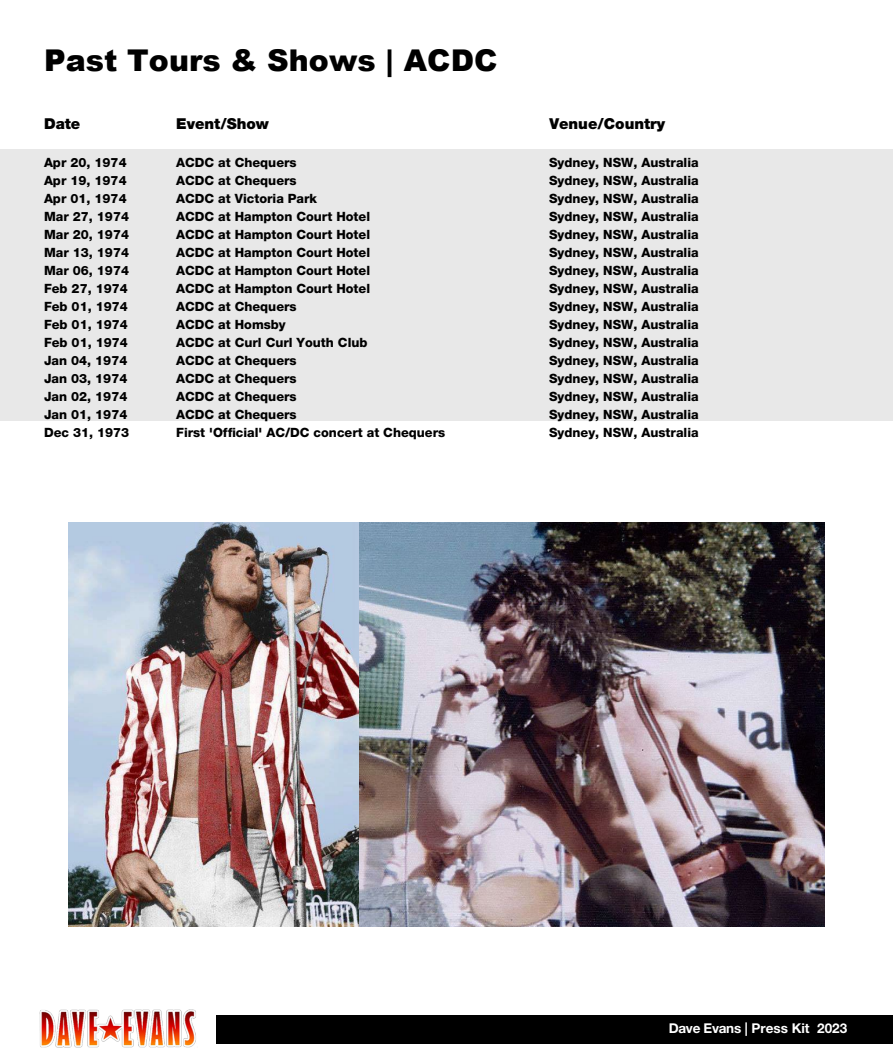
<style>
.page{position:relative;width:893px;height:1063px;background:#fff}
.page>*{position:absolute;margin:0;border:0;box-sizing:border-box;transform-origin:0 0}
.t1{font:900 30px "Arial";color:#000}
.t2{font:900 15px "Helvetica Neue LT Std";color:#000}
.t3{font:700 13.5px "Helvetica Neue LT Std";color:#fff}
.t4{font:800 12.75px/18px "Helvetica Neue LT Std";color:#000}
</style>
<div class="page">
<div style="left:0;top:150px;width:893px;height:271px;background:#e8e8e8"></div>
<img style="left:359px;top:523px;width:466px;height:403px">
<img style="left:68px;top:523px;width:291px;height:403px">
<div style="left:217px;top:1015px;width:676px;height:28px;background:#000"></div>
<img style="left:39px;top:1009px;width:157px;height:39px">
<h1 class="t1" style="left:44px;top:39px;width:455px">Past Tours &amp; Shows | ACDC</h1>
<p class="t2" style="left:44px;top:115px;width:38px">Date</p>
<p class="t2" style="left:176px;top:115px;width:94px">Event/Show</p>
<p class="t2" style="left:549px;top:115px;width:117px">Venue/Country</p>
<p class="t4" style="left:44px;top:153px;width:87px">Apr 20, 1974<br>Apr 19, 1974<br>Apr 01, 1974<br>Mar 27, 1974<br>Mar 20, 1974<br>Mar 13, 1974<br>Mar 06, 1974<br>Feb 27, 1974<br>Feb 01, 1974<br>Feb 01, 1974<br>Feb 01, 1974<br>Jan 04, 1974<br>Jan 03, 1974<br>Jan 02, 1974<br>Jan 01, 1974<br>Dec 31, 1973</p>
<p class="t4" style="left:176px;top:153px;width:270px">ACDC at Chequers<br>ACDC at Chequers<br>ACDC at Victoria Park<br>ACDC at Hampton Court Hotel<br>ACDC at Hampton Court Hotel<br>ACDC at Hampton Court Hotel<br>ACDC at Hampton Court Hotel<br>ACDC at Hampton Court Hotel<br>ACDC at Chequers<br>ACDC at Homsby<br>ACDC at Curl Curl Youth Club<br>ACDC at Chequers<br>ACDC at Chequers<br>ACDC at Chequers<br>ACDC at Chequers<br>First 'Official' AC/DC concert at Chequers</p>
<p class="t4" style="left:549px;top:153px;width:151px;text-align:justify">Sydney, NSW, Australia Sydney, NSW, Australia Sydney, NSW, Australia Sydney, NSW, Australia Sydney, NSW, Australia Sydney, NSW, Australia Sydney, NSW, Australia Sydney, NSW, Australia Sydney, NSW, Australia Sydney, NSW, Australia Sydney, NSW, Australia Sydney, NSW, Australia Sydney, NSW, Australia Sydney, NSW, Australia Sydney, NSW, Australia Sydney, NSW, Australia</p>
<p class="t3" style="left:669px;top:1020px;width:180px">Dave Evans | Press Kit 2023</p>
</div>
